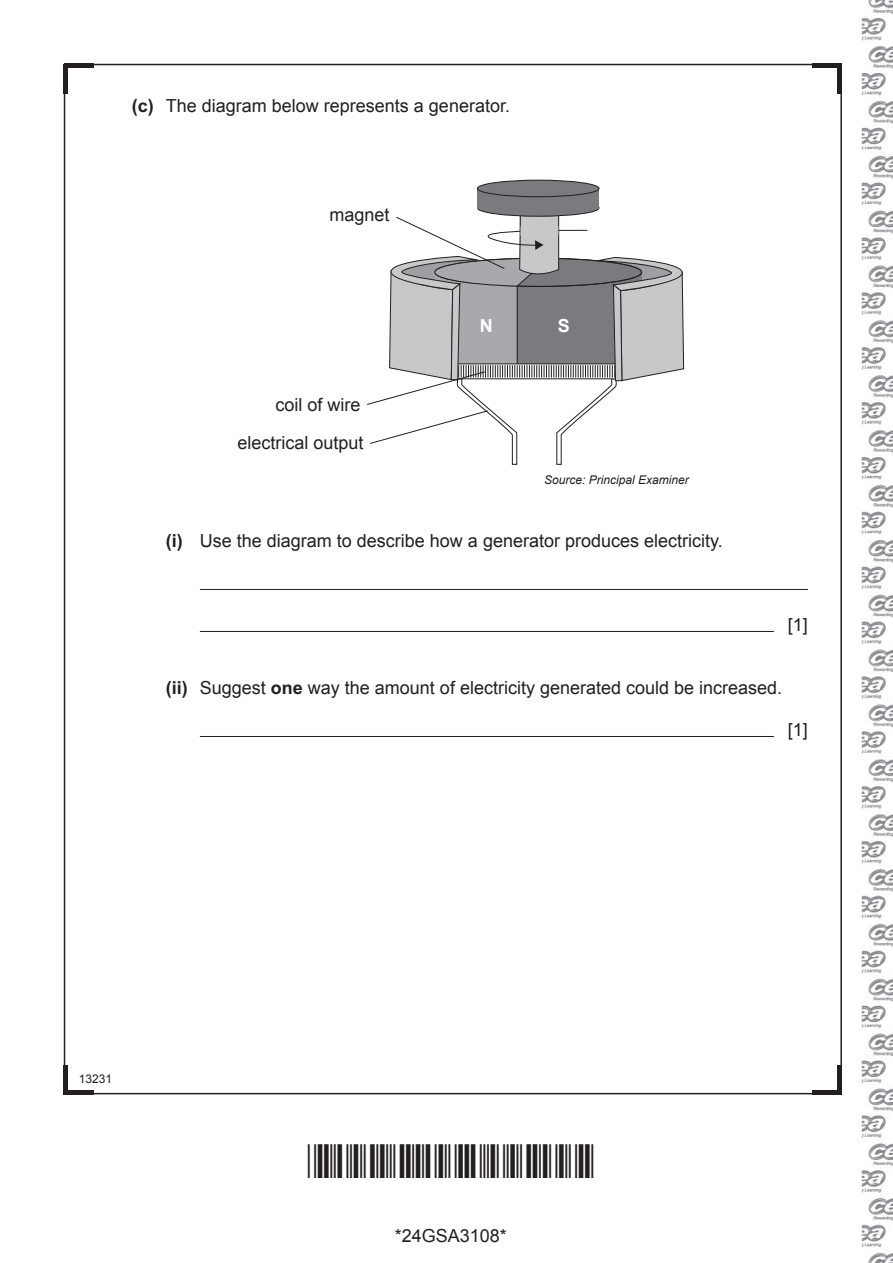
<style>
.page{position:relative;width:893px;height:1263px;background:#fff}
.page>*{position:absolute;margin:0;border:0;box-sizing:border-box;transform-origin:0 0}
.t1{font:18px/38.5px "Arial";color:#231f20;text-align:right}
.t2{font:700 18px "Arial";color:#fff}
.t3{font:italic 12px "Arial";color:#231f20}
.t4{font:12px "Arial";color:#231f20}
.s1{font-weight:700}
</style>
<div class="page">
<img style="left:861px;top:0;width:32px;height:1263px">
<hr style="left:64px;top:64px;width:30px;height:4px;background:#231f20">
<hr style="left:64px;top:64px;width:4px;height:30px;background:#231f20">
<hr style="left:64px;top:1064px;width:4px;height:30px;background:#231f20">
<hr style="left:64px;top:1090px;width:30px;height:4px;background:#231f20">
<hr style="left:812px;top:1090px;width:30px;height:4px;background:#231f20">
<hr style="left:838px;top:1064px;width:4px;height:30px;background:#231f20">
<hr style="left:838px;top:64px;width:4px;height:30px;background:#231f20">
<hr style="left:812px;top:64px;width:30px;height:4px;background:#231f20">
<hr style="left:200px;top:589px;width:608px;height:1px;background:#231f20">
<hr style="left:200px;top:631px;width:574px;height:1px;background:#231f20">
<hr style="left:200px;top:736px;width:574px;height:1px;background:#231f20">
<div style="left:477px;top:188px;width:122px;height:21px;background:#797b7e"></div>
<div style="left:477px;top:180px;width:122px;height:17px;background:#797b7e;border-radius:50%"></div>
<div style="left:477px;top:180px;width:122px;height:17px;border:1px solid #231f20;border-radius:50%"></div>
<svg style="left:367px;top:207px;width:317px;height:258px"></svg>
<p class="t1" style="left:132px;top:87px;width:380px"><span class="s1">(c)</span> The diagram below represents a generator.</p>
<p class="t1" style="left:329px;top:196px;width:62px">magnet</p>
<p class="t1" style="left:237px;top:385px;width:128px">coil of wire electrical output</p>
<p class="t2" style="left:480px;top:314px;width:14px">N</p>
<p class="t2" style="left:558px;top:314px;width:14px">S</p>
<p class="t3" style="left:544px;top:472px;width:146px">Source: Principal Examiner</p>
<p class="t1" style="left:166px;top:522px;width:558px"><span class="s1">(i)</span> Use the diagram to describe how a generator produces electricity.</p>
<p class="t1" style="left:788px;top:606px;width:22px">[1]</p>
<p class="t1" style="left:166px;top:669px;width:618px"><span class="s1">(ii)</span> Suggest <span class="s1">one</span> way the amount of electricity generated could be increased.</p>
<p class="t1" style="left:788px;top:711px;width:22px">[1]</p>
<p class="t4" style="left:79px;top:1071px;width:35px">13231</p>
<p class="t1" style="left:395px;top:1216px;width:114px">*24GSA3108*</p>
</div>
